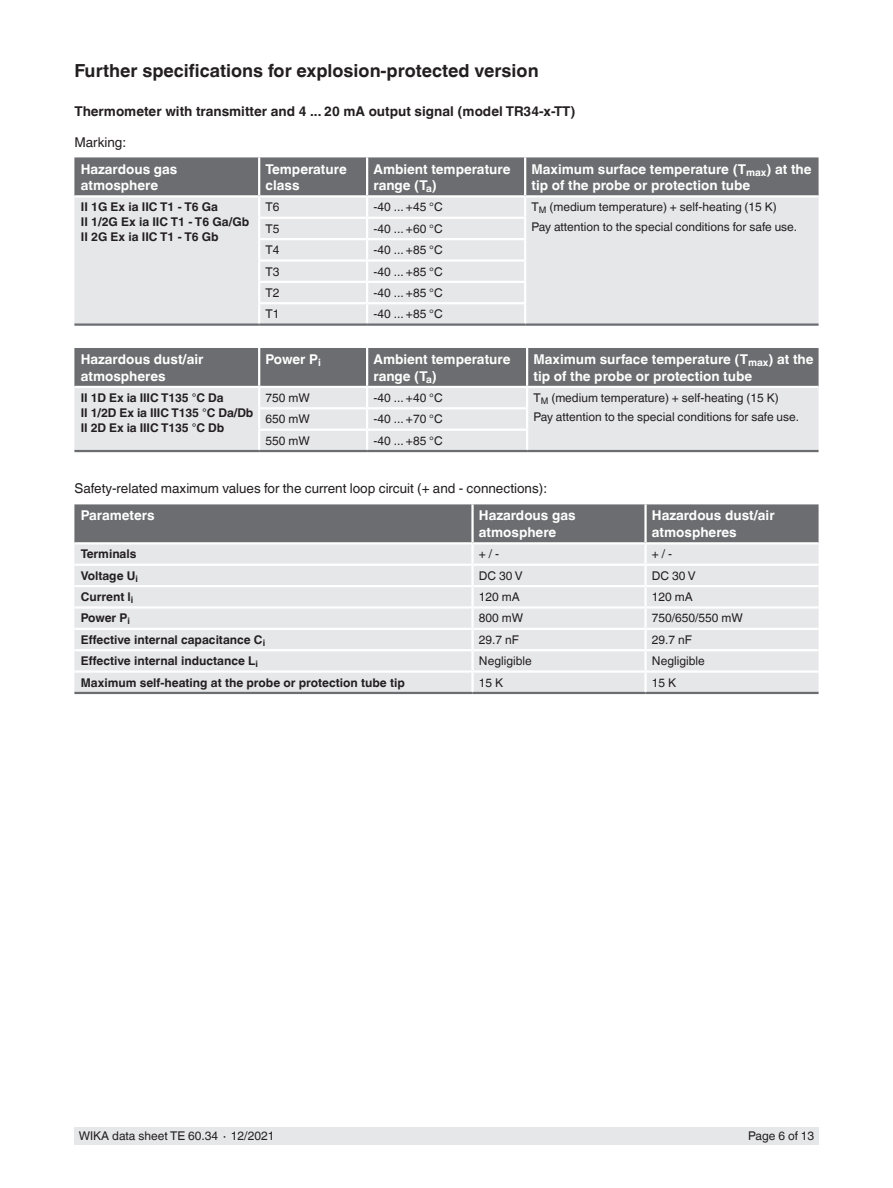
<style>
.page{position:relative;width:893px;height:1188px;background:#fff}
.page>*{position:absolute;margin:0;border:0;box-sizing:border-box;transform-origin:0 0}
.t1{font:700 18px "Helvetica World";color:#231f20}
.t2{font:700 13.5px/16.5px "Helvetica World";color:#fff}
.t3{font:13.5px "Helvetica World";color:#231f20}
.t4{font:700 13.5px "Helvetica World";color:#231f20}
.t5{font:12px "Helvetica World";color:#231f20}
.t6{font:700 12px/15px "Helvetica World";color:#231f20}
</style>
<div class="page">
<div style="left:74px;top:1128px;width:745px;height:17px;background:#e6e7e9"></div>
<hr style="left:74px;top:323px;width:185px;height:3px;background:#6c6d70">
<hr style="left:525px;top:323px;width:294px;height:3px;background:#6c6d70">
<svg style="left:74px;top:157px;width:745px;height:168px;background:#cacbce"></svg>
<hr style="left:74px;top:195px;width:185px;height:3px;background:#fff">
<hr style="left:259px;top:195px;width:108px;height:3px;background:#fff">
<hr style="left:367px;top:195px;width:158px;height:3px;background:#fff">
<hr style="left:525px;top:195px;width:294px;height:3px;background:#fff">
<hr style="left:259px;top:323px;width:108px;height:3px;background:#6c6d70">
<hr style="left:367px;top:323px;width:158px;height:3px;background:#6c6d70">
<div style="left:74px;top:407px;width:745px;height:43px;background:#e6e7e9"></div>
<hr style="left:74px;top:450px;width:185px;height:2px;background:#6c6d70">
<hr style="left:527px;top:450px;width:292px;height:2px;background:#6c6d70">
<svg style="left:74px;top:348px;width:745px;height:59px;background:#969799"></svg>
<hr style="left:258px;top:407px;width:109px;height:2px;background:#fff">
<hr style="left:258px;top:409px;width:2px;height:20px;background:#fff">
<hr style="left:367px;top:407px;width:161px;height:2px;background:#fff">
<hr style="left:366px;top:409px;width:2px;height:20px;background:#fff">
<hr style="left:526px;top:409px;width:2px;height:20px;background:#fff">
<hr style="left:258px;top:429px;width:109px;height:2px;background:#fff">
<hr style="left:74px;top:386px;width:185px;height:2px;background:#fff">
<hr style="left:259px;top:386px;width:108px;height:2px;background:#fff">
<hr style="left:367px;top:386px;width:160px;height:2px;background:#fff">
<hr style="left:527px;top:386px;width:292px;height:2px;background:#fff">
<hr style="left:367px;top:429px;width:161px;height:2px;background:#fff">
<svg style="left:258px;top:431px;width:270px;height:19px;background:#e6e6e8"></svg>
<hr style="left:259px;top:450px;width:108px;height:2px;background:#6c6d70">
<hr style="left:367px;top:450px;width:160px;height:2px;background:#6c6d70">
<div style="left:74px;top:504px;width:745px;height:38px;background:#6c6d70"></div>
<div style="left:74px;top:544px;width:745px;height:126px;background:#e6e7e9"></div>
<div style="left:74px;top:673px;width:745px;height:19px;background:#e6e7e9"></div>
<hr style="left:471px;top:504px;width:3px;height:38px;background:#fff">
<hr style="left:644px;top:504px;width:3px;height:38px;background:#fff">
<hr style="left:471px;top:544px;width:3px;height:20px;background:#fff">
<hr style="left:644px;top:544px;width:3px;height:20px;background:#fff">
<hr style="left:74px;top:564px;width:399px;height:2px;background:#fff">
<hr style="left:472px;top:564px;width:174px;height:2px;background:#fff">
<hr style="left:471px;top:566px;width:3px;height:19px;background:#fff">
<hr style="left:646px;top:564px;width:173px;height:2px;background:#fff">
<hr style="left:644px;top:566px;width:3px;height:19px;background:#fff">
<hr style="left:74px;top:585px;width:399px;height:2px;background:#fff">
<hr style="left:472px;top:585px;width:174px;height:2px;background:#fff">
<hr style="left:471px;top:587px;width:3px;height:19px;background:#fff">
<hr style="left:646px;top:585px;width:173px;height:2px;background:#fff">
<hr style="left:644px;top:587px;width:3px;height:19px;background:#fff">
<hr style="left:74px;top:606px;width:399px;height:3px;background:#fff">
<hr style="left:472px;top:606px;width:174px;height:3px;background:#fff">
<hr style="left:471px;top:609px;width:3px;height:19px;background:#fff">
<hr style="left:646px;top:606px;width:173px;height:3px;background:#fff">
<hr style="left:644px;top:609px;width:3px;height:19px;background:#fff">
<hr style="left:74px;top:628px;width:399px;height:2px;background:#fff">
<hr style="left:472px;top:628px;width:174px;height:2px;background:#fff">
<hr style="left:471px;top:630px;width:3px;height:19px;background:#fff">
<hr style="left:74px;top:692px;width:399px;height:2px;background:#6c6d70">
<hr style="left:472px;top:692px;width:174px;height:2px;background:#6c6d70">
<hr style="left:646px;top:692px;width:173px;height:2px;background:#6c6d70">
<hr style="left:646px;top:628px;width:173px;height:2px;background:#fff">
<hr style="left:644px;top:630px;width:3px;height:19px;background:#fff">
<hr style="left:74px;top:649px;width:399px;height:2px;background:#fff">
<hr style="left:472px;top:649px;width:174px;height:2px;background:#fff">
<hr style="left:471px;top:651px;width:3px;height:19px;background:#fff">
<hr style="left:646px;top:649px;width:173px;height:2px;background:#fff">
<hr style="left:644px;top:651px;width:3px;height:19px;background:#fff">
<hr style="left:471px;top:673px;width:3px;height:19px;background:#fff">
<hr style="left:644px;top:673px;width:3px;height:19px;background:#fff">
<h1 class="t1" style="left:74px;top:60px;width:466px">Further specifications for explosion-protected version</h1>
<p class="t4" style="left:74px;top:103px;width:503px">Thermometer with transmitter and 4 ... 20 mA output signal (model TR34-x-TT)</p>
<p class="t3" style="left:74px;top:135px;width:53px">Marking:</p>
<p class="t2" style="left:81px;top:161px;width:98px">Hazardous gas atmosphere</p>
<p class="t2" style="left:266px;top:161px;width:83px">Temperature class</p>
<p class="t2" style="left:373px;top:161px;width:138px">Ambient temperature range (T<sub>a</sub>)</p>
<p class="t2" style="left:531px;top:161px;width:281px">Maximum surface temperature (T<sub>max</sub>) at the tip of the probe or protection tube</p>
<p class="t6" style="left:81px;top:200px;width:170px">II 1G Ex ia IIC T1 - T6 Ga<br>II 1/2G Ex ia IIC T1 - T6 Ga/Gb<br>II 2G Ex ia IIC T1 - T6 Gb</p>
<p class="t5" style="left:266px;top:200px;width:15px">T6</p>
<p class="t5" style="left:373px;top:200px;width:71px">-40 ... +45 °C</p>
<p class="t5" style="left:531px;top:200px;width:247px">T<sub>M</sub> (medium temperature) + self-heating (15 K)</p>
<p class="t5" style="left:266px;top:222px;width:15px">T5</p>
<p class="t5" style="left:373px;top:222px;width:71px">-40 ... +60 °C</p>
<p class="t5" style="left:531px;top:220px;width:267px">Pay attention to the special conditions for safe use.</p>
<p class="t5" style="left:266px;top:243px;width:15px">T4</p>
<p class="t5" style="left:373px;top:243px;width:71px">-40 ... +85 °C</p>
<p class="t5" style="left:266px;top:264px;width:15px">T3</p>
<p class="t5" style="left:373px;top:264px;width:71px">-40 ... +85 °C</p>
<p class="t5" style="left:266px;top:286px;width:15px">T2</p>
<p class="t5" style="left:373px;top:286px;width:71px">-40 ... +85 °C</p>
<p class="t5" style="left:266px;top:307px;width:15px">T1</p>
<p class="t5" style="left:373px;top:307px;width:71px">-40 ... +85 °C</p>
<p class="t2" style="left:81px;top:351px;width:124px">Hazardous dust/air atmospheres</p>
<p class="t2" style="left:266px;top:351px;width:57px">Power P<sub>i</sub></p>
<p class="t2" style="left:373px;top:351px;width:138px">Ambient temperature range (T<sub>a</sub>)</p>
<p class="t2" style="left:533px;top:351px;width:281px">Maximum surface temperature (T<sub>max</sub>) at the tip of the probe or protection tube</p>
<p class="t6" style="left:81px;top:390px;width:174px">II 1D Ex ia IIIC T135 °C Da<br>II 1/2D Ex ia IIIC T135 °C Da/Db<br>II 2D Ex ia IIIC T135 °C Db</p>
<p class="t5" style="left:266px;top:391px;width:46px">750 mW</p>
<p class="t5" style="left:373px;top:391px;width:71px">-40 ... +40 °C</p>
<p class="t5" style="left:533px;top:391px;width:247px">T<sub>M</sub> (medium temperature) + self-heating (15 K)</p>
<p class="t5" style="left:266px;top:412px;width:46px">650 mW</p>
<p class="t5" style="left:373px;top:412px;width:71px">-40 ... +70 °C</p>
<p class="t5" style="left:533px;top:410px;width:267px">Pay attention to the special conditions for safe use.</p>
<p class="t5" style="left:266px;top:434px;width:46px">550 mW</p>
<p class="t5" style="left:373px;top:434px;width:71px">-40 ... +85 °C</p>
<p class="t3" style="left:74px;top:480px;width:474px">Safety-related maximum values for the current loop circuit (+ and - connections):</p>
<p class="t2" style="left:81px;top:508px;width:75px">Parameters</p>
<p class="t2" style="left:479px;top:508px;width:98px">Hazardous gas atmosphere</p>
<p class="t2" style="left:652px;top:508px;width:124px">Hazardous dust/air atmospheres</p>
<p class="t6" style="left:81px;top:547px;width:57px">Terminals</p>
<p class="t5" style="left:479px;top:547px;width:22px">+ / -</p>
<p class="t5" style="left:652px;top:547px;width:22px">+ / -</p>
<p class="t6" style="left:81px;top:568px;width:59px">Voltage U<sub>i</sub></p>
<p class="t5" style="left:479px;top:569px;width:45px">DC 30 V</p>
<p class="t5" style="left:652px;top:569px;width:45px">DC 30 V</p>
<p class="t6" style="left:81px;top:589px;width:54px">Current l<sub>i</sub></p>
<p class="t5" style="left:479px;top:590px;width:42px">120 mA</p>
<p class="t5" style="left:652px;top:590px;width:42px">120 mA</p>
<p class="t6" style="left:81px;top:611px;width:51px">Power P<sub>i</sub></p>
<p class="t5" style="left:479px;top:611px;width:46px">800 mW</p>
<p class="t5" style="left:652px;top:611px;width:93px">750/650/550 mW</p>
<p class="t6" style="left:81px;top:632px;width:186px">Effective internal capacitance C<sub>i</sub></p>
<p class="t5" style="left:479px;top:633px;width:42px">29.7 nF</p>
<p class="t5" style="left:652px;top:633px;width:42px">29.7 nF</p>
<p class="t6" style="left:81px;top:654px;width:179px">Effective internal inductance L<sub>i</sub></p>
<p class="t5" style="left:479px;top:654px;width:54px">Negligible</p>
<p class="t5" style="left:652px;top:654px;width:54px">Negligible</p>
<p class="t6" style="left:81px;top:675px;width:326px">Maximum self-heating at the probe or protection tube tip</p>
<p class="t5" style="left:479px;top:675px;width:26px">15 K</p>
<p class="t5" style="left:652px;top:675px;width:26px">15 K</p>
<p class="t5" style="left:79px;top:1129px;width:197px">WIKA data sheet TE 60.34 ∙ 12/2021</p>
<p class="t5" style="left:748px;top:1129px;width:68px">Page 6 of 13</p>
</div>
